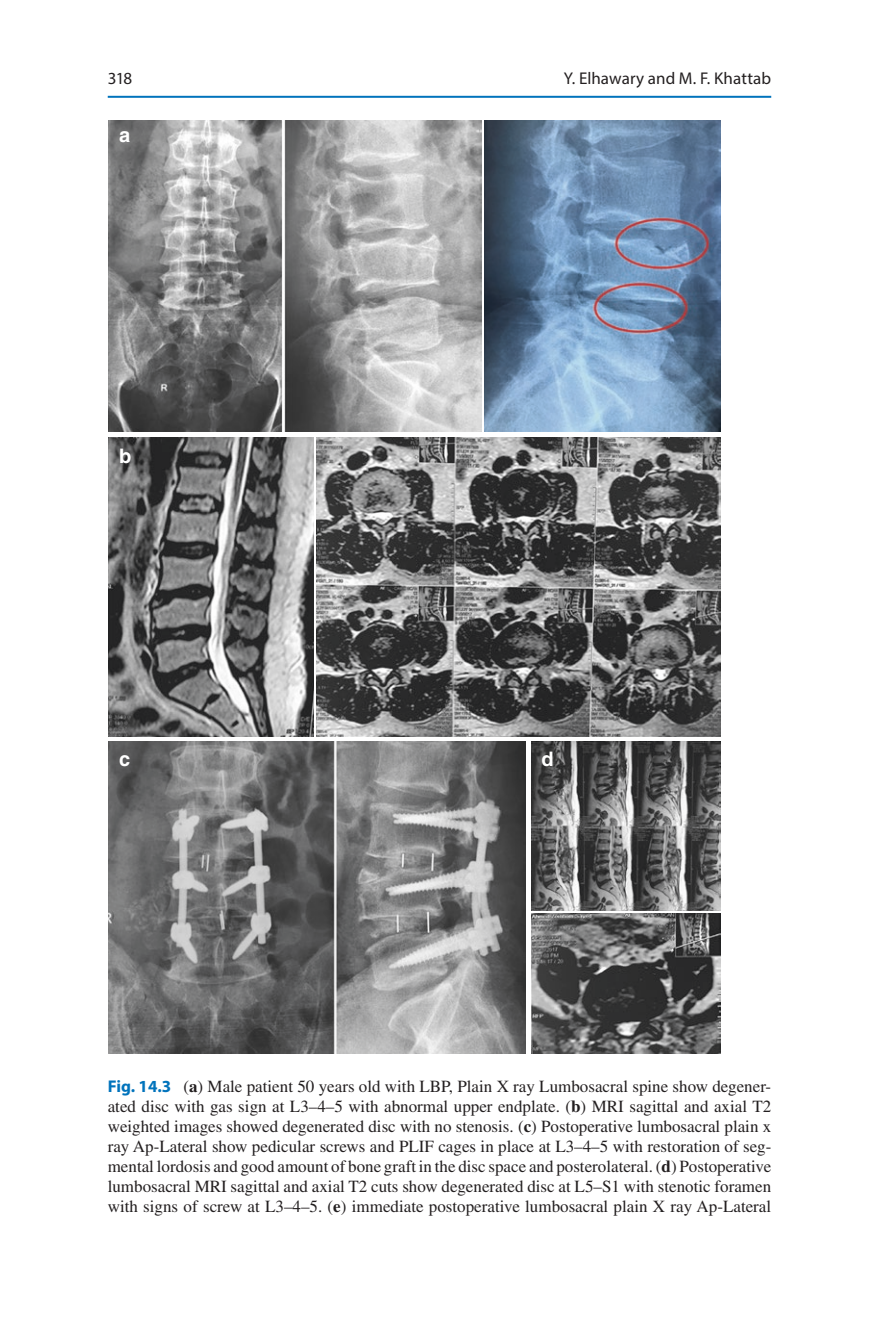
<style>
.page{position:relative;width:879px;height:1333px;background:#fff}
.page>*{position:absolute;margin:0;border:0;box-sizing:border-box;transform-origin:0 0}
.t1{font:20px "Helvetica Bold 3";color:#fff}
.t2{font:17px/20px "Times LT Std";color:#231f20;text-align:justify}
.t3{font:17px "Myriad Pro Regular 2";letter-spacing:.005em;color:#231f20}
.t4{font:17px "Myriad Pro";color:#231f20}
.s1{font-family:"Myriad Pro";font-weight:700;color:#0073bc}
.s2{font-weight:700}
</style>
<div class="page">
<img style="left:109px;top:437px;width:205px;height:299px">
<img style="left:316px;top:437px;width:404px;height:299px">
<img style="left:109px;top:121px;width:372px;height:311px">
<img style="left:484px;top:121px;width:236px;height:311px">
<img style="left:109px;top:741px;width:416px;height:312px">
<img style="left:531px;top:741px;width:189px;height:169px">
<img style="left:531px;top:913px;width:189px;height:140px">
<hr style="left:108px;top:96px;width:663px;height:2px;background:#0073bc">
<p class="t4" style="left:108px;top:68px;width:26px">318</p>
<p class="t1" style="left:119px;top:123px;width:13px">a</p>
<p class="t3" style="left:564px;top:68px;width:209px">Y. Elhawary and M. F. Khattab</p>
<p class="t1" style="left:119px;top:443px;width:14px">b</p>
<p class="t1" style="left:119px;top:746px;width:13px">c</p>
<p class="t1" style="left:541px;top:746px;width:14px">d</p>
<p class="t2" style="left:108px;top:1075px;width:665px"><span class="s1">Fig. 14.3</span> (<span class="s2">a</span>) Male patient 50 years old with LBP, Plain X ray Lumbosacral spine show degener&shy;ated disc with gas sign at L3–4–5 with abnormal upper endplate. (<span class="s2">b</span>) MRI sagittal and axial T2 weighted images showed degenerated disc with no stenosis. (<span class="s2">c</span>) Postoperative lumbosacral plain x ray Ap-Lateral show pedicular screws and PLIF cages in place at L3–4–5 with restoration of seg&shy;mental lordosis and good amount of bone graft in the disc space and posterolateral. (<span class="s2">d</span>) Postoperative lumbosacral MRI sagittal and axial T2 cuts show degenerated disc at L5–S1 with stenotic foramen with signs of screw at L3–4–5. (<span class="s2">e</span>) immediate postoperative lumbosacral plain X ray Ap-Lateral</p>
</div>
